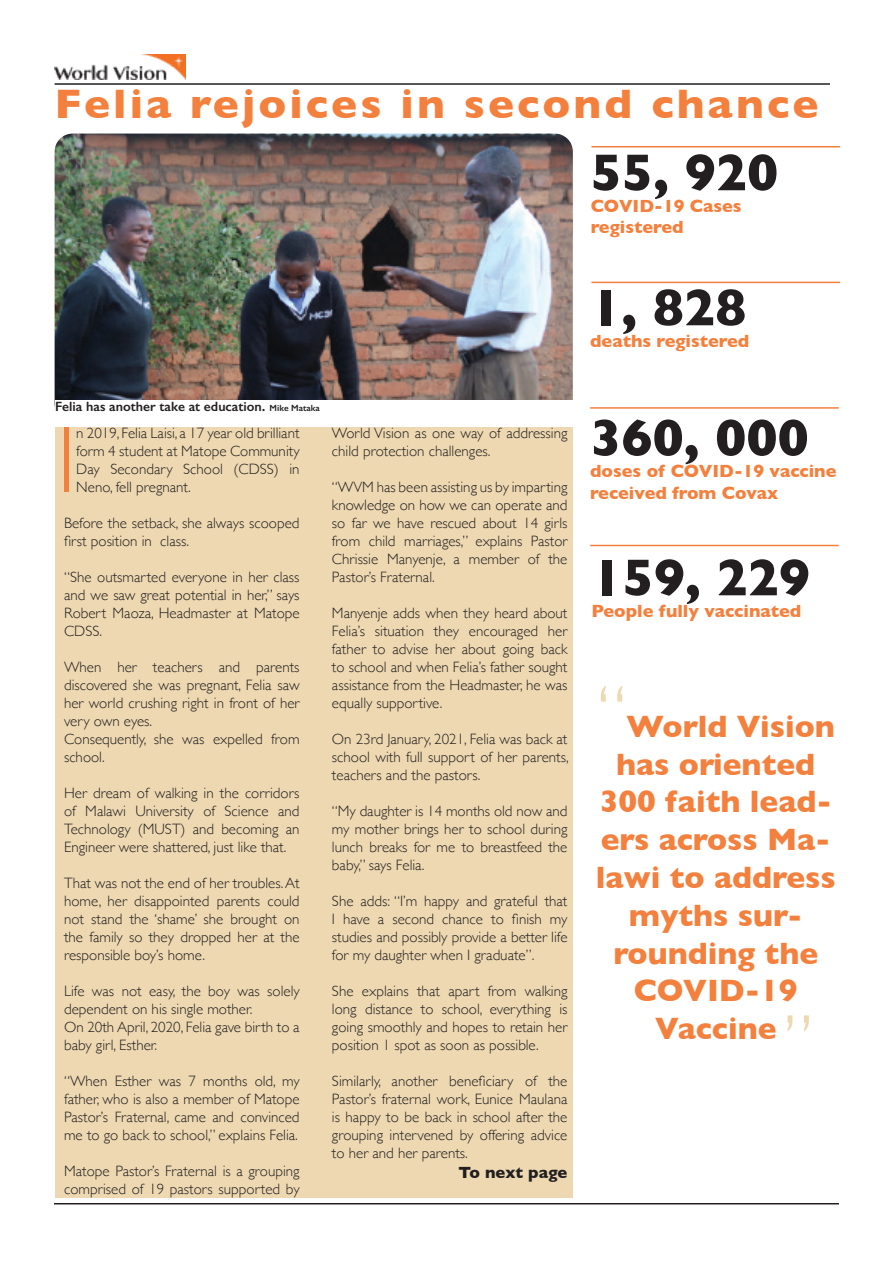
<style>
.page{position:relative;width:893px;height:1263px;background:#fff}
.page>*{position:absolute;margin:0;border:0;box-sizing:border-box;transform-origin:0 0}
.t1{font:300 94.2px "Gill Sans";color:#f4803d}
.t2{font:300 75px "Gill Sans";color:#edd8b1}
.t3{font:700 52.5px "Gill Sans";color:#231f20}
.t4{font:700 42px "Gill Sans";letter-spacing:.07em;color:#f4803d;scale:1.04 1}
.t5{font:700 31.5px "Gill Sans";color:#f4803d}
.t6{font:700 18px/21.6px "Gill Sans";color:#f4803d}
.t7{font:700 16.5px "Gill Sans";color:#231f20}
.t8{font:300 15px/18px "Gill Sans";color:#231f20;text-align:justify}
.t9{font:600 13.5px "Gill Sans";color:#231f20}
.s1{font-size:15px}
.s2{font-size:9px}
</style>
<div class="page">
<div style="left:55px;top:428px;width:518px;height:770px;background:#edd8b1"></div>
<img style="left:54px;top:54px;width:132px;height:25px">
<hr style="left:55px;top:83px;width:775px;height:2px;background:#231f20">
<img style="left:55px;top:134px;width:518px;height:266px">
<hr style="left:591px;top:146px;width:249px;height:1px;background:#f4803d">
<hr style="left:591px;top:282px;width:249px;height:1px;background:#f4803d">
<hr style="left:590px;top:407px;width:249px;height:2px;background:#f4803d">
<hr style="left:590px;top:545px;width:249px;height:1px;background:#f4803d">
<hr style="left:54px;top:1203px;width:785px;height:1px;background:#231f20">
<h3 class="t4" style="left:55px;top:71px;width:736px">Felia rejoices in second chance</h3>
<h3 class="t3" style="left:591px;top:131px;width:189px">55, 920</h3>
<p class="t6" style="left:591px;top:195px;width:152px">COVID-19 Cases registered</p>
<p class="t9" style="left:55px;top:399px;width:266px">Felia has another take at education<span class="s1">.</span> <span class="s2">Mike Mataka</span></p>
<h1 class="t1" style="left:57px;top:387px;width:21px">I</h1>
<p class="t8" style="left:76px;top:423px;width:225px">n 2019, Felia Laisi, a 17 year old brilliant form 4 student at Matope Community Day Secondary School (CDSS) in Neno, fell pregnant.</p>
<p class="t8" style="left:64px;top:513px;width:237px">Before the setback, she always scooped first position in class.</p>
<p class="t8" style="left:64px;top:567px;width:237px">“She outsmarted everyone in her class and we saw great potential in her,” says Robert Maoza, Headmaster at Matope CDSS.</p>
<p class="t8" style="left:64px;top:657px;width:237px;text-align:left">When her teachers and parents discovered she was pregnant, Felia saw her world crushing right in front of her very own eyes.<br>Consequently, she was expelled from school.</p>
<p class="t8" style="left:64px;top:783px;width:237px">Her dream of walking in the corridors of Malawi University of Science and Technology (MUST) and becoming an Engineer were shattered, just like that.</p>
<p class="t8" style="left:64px;top:873px;width:237px">That was not the end of her troubles. At home, her disappointed parents could not stand the ‘shame’ she brought on the family so they dropped her at the responsible boy’s home.</p>
<p class="t8" style="left:64px;top:981px;width:237px;text-align:left">Life was not easy, the boy was solely dependent on his single mother.<br>On 20th April, 2020, Felia gave birth to a baby girl, Esther.</p>
<p class="t8" style="left:64px;top:1071px;width:237px">“When Esther was 7 months old, my father, who is also a member of Matope Pastor’s Fraternal, came and convinced me to go back to school,” explains Felia.</p>
<p class="t8" style="left:64px;top:1161px;width:237px">Matope Pastor’s Fraternal is a grouping comprised of 19 pastors supported by</p>
<p class="t8" style="left:332px;top:423px;width:237px">World Vision as one way of addressing child protection challenges.</p>
<p class="t8" style="left:332px;top:477px;width:237px">“WVM has been assisting us by imparting knowledge on how we can operate and so far we have rescued about 14 girls from child marriages,” explains Pastor Chrissie Manyenje, a member of the Pastor’s Fraternal.</p>
<p class="t8" style="left:332px;top:603px;width:237px">Manyenje adds when they heard about Felia’s situation they encouraged her father to advise her about going back to school and when Felia’s father sought assistance from the Headmaster, he was equally supportive.</p>
<p class="t8" style="left:332px;top:729px;width:238px">On 23rd January, 2021, Felia was back at school with full support of her parents, teachers and the pastors.</p>
<p class="t8" style="left:332px;top:801px;width:237px">“My daughter is 14 months old now and my mother brings her to school during lunch breaks for me to breastfeed the baby,” says Felia.</p>
<p class="t8" style="left:332px;top:891px;width:237px">She adds: “I’m happy and grateful that I have a second chance to finish my studies and possibly provide a better life for my daughter when I graduate”.</p>
<p class="t8" style="left:332px;top:981px;width:237px">She explains that apart from walking long distance to school, everything is going smoothly and hopes to retain her position 1 spot as soon as possible.</p>
<p class="t8" style="left:332px;top:1071px;width:237px">Similarly, another beneficiary of the Pastor’s fraternal work, Eunice Maulana is happy to be back in school after the grouping intervened by offering advice to her and her parents.</p>
<p class="t7" style="left:459px;top:1159px;width:110px">To next page</p>
<h3 class="t3" style="left:590px;top:266px;width:158px">1, 828</h3>
<p class="t6" style="left:590px;top:330px;width:161px">deaths registered</p>
<h3 class="t3" style="left:590px;top:396px;width:220px">360, 000</h3>
<p class="t6" style="left:590px;top:460px;width:248px">doses of COVID-19 vaccine received from Covax</p>
<h3 class="t3" style="left:591px;top:536px;width:220px">159, 229</h3>
<p class="t6" style="left:591px;top:600px;width:211px">People fully vaccinated</p>
<h2 class="t2" style="left:597px;top:653px;width:31px">“</h2>
<h3 class="t5" style="left:626px;top:701px;width:210px">World Vision</h3>
<h3 class="t5" style="left:616px;top:739px;width:201px">has oriented</h3>
<h3 class="t5" style="left:600px;top:777px;width:234px">300 faith lead-</h3>
<h3 class="t5" style="left:601px;top:815px;width:231px">ers across Ma-</h3>
<h3 class="t5" style="left:596px;top:852px;width:241px">lawi to address</h3>
<h3 class="t5" style="left:629px;top:890px;width:175px">myths sur-</h3>
<h3 class="t5" style="left:613px;top:928px;width:206px">rounding the</h3>
<h3 class="t5" style="left:634px;top:966px;width:165px">COVID-19</h3>
<h3 class="t5" style="left:655px;top:1004px;width:123px">Vaccine</h3>
<h2 class="t2" style="left:783px;top:983px;width:31px">”</h2>
</div>
